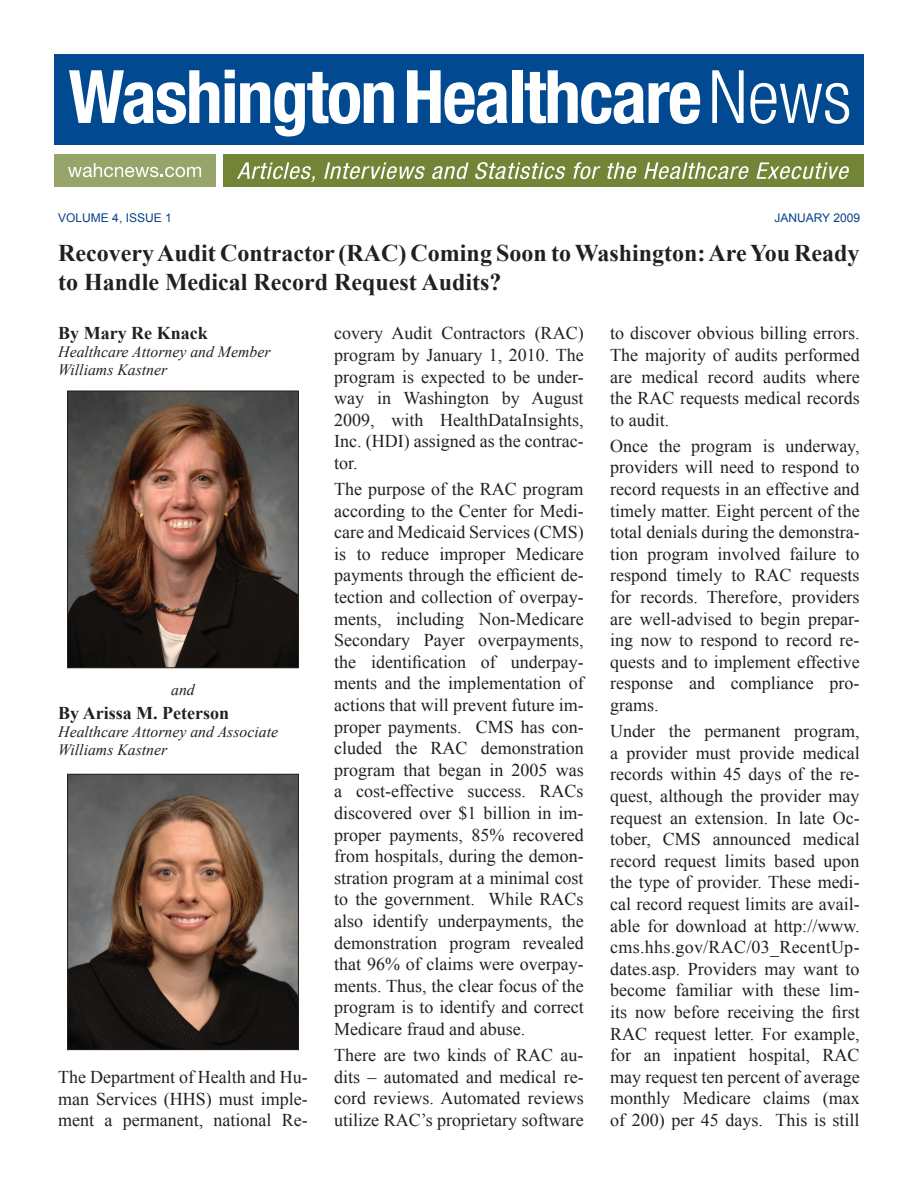
<style>
.page{position:relative;width:918px;height:1188px;background:#fff}
.page>*{position:absolute;margin:0;border:0;box-sizing:border-box;transform-origin:0 0}
.t1{font:700 24px/28.8px "Times New Roman";color:#231f20}
.t2{font:18px/21.6px "Times New Roman";color:#231f20;text-align:justify}
.t3{font:700 18px "Times New Roman";color:#231f20}
.t4{font:italic 15.75px/18px "Times New Roman";color:#231f20}
.t5{font:12px "Arial";color:#054286}
</style>
<div class="page">
<img style="left:69px;top:393px;width:228px;height:273px">
<div style="left:67px;top:391px;width:232px;height:277px;border:1px solid #231f20"></div>
<img style="left:69px;top:776px;width:228px;height:272px">
<div style="left:67px;top:774px;width:232px;height:276px;border:1px solid #231f20"></div>
<div style="left:54px;top:54px;width:810px;height:91px;background:#014990"></div>
<div style="left:54px;top:154px;width:162px;height:33px;background:#97a56b"></div>
<div style="left:223px;top:154px;width:641px;height:33px;background:#728436"></div>
<svg style="left:69px;top:70px;width:150px;height:54px"></svg>
<svg style="left:225px;top:70px;width:169px;height:67px"></svg>
<svg style="left:407px;top:70px;width:101px;height:54px"></svg>
<div style="left:512px;top:70px;width:10px;height:53px;background:#fff"></div>
<svg style="left:525px;top:70px;width:175px;height:54px"></svg>
<svg style="left:712px;top:70px;width:32px;height:53px"></svg>
<svg style="left:750px;top:83px;width:99px;height:41px"></svg>
<svg style="left:237px;top:162px;width:78px;height:20px"></svg>
<svg style="left:324px;top:162px;width:101px;height:17px"></svg>
<svg style="left:432px;top:162px;width:37px;height:17px"></svg>
<svg style="left:475px;top:162px;width:91px;height:17px"></svg>
<svg style="left:573px;top:162px;width:27px;height:17px"></svg>
<svg style="left:607px;top:162px;width:30px;height:17px"></svg>
<svg style="left:644px;top:162px;width:105px;height:17px"></svg>
<svg style="left:756px;top:162px;width:93px;height:17px"></svg>
<svg style="left:68px;top:163px;width:133px;height:14px"></svg>
<p class="t5" style="left:58px;top:210px;width:115px">VOLUME 4, ISSUE 1</p>
<p class="t5" style="left:774px;top:210px;width:87px">JANUARY 2009</p>
<h1 class="t1" style="left:58px;top:238px;width:803px">Recovery Audit Contractor (RAC) Coming Soon to Washington: Are You Ready to Handle Medical Record Request Audits?</h1>
<p class="t3" style="left:58px;top:321px;width:151px">By Mary Re Knack</p>
<p class="t4" style="left:58px;top:343px;width:214px">Healthcare Attorney and Member<br>Williams Kastner</p>
<p class="t2" style="left:334px;top:322px;width:251px">covery Audit Contractors (RAC) program by January 1, 2010. The program is expected to be under&shy;way in Washington by August 2009, with HealthDataInsights, Inc. (HDI) assigned as the contrac&shy;tor.</p>
<p class="t2" style="left:334px;top:478px;width:251px">The purpose of the RAC program according to the Center for Medi&shy;care and Medicaid Services (CMS) is to reduce improper Medicare payments through the efficient de&shy;tection and collection of overpay&shy;ments, including Non-Medicare Secondary Payer overpayments, the identification of underpay&shy;ments and the implementation of actions that will prevent future im&shy;proper payments. CMS has con&shy;cluded the RAC demonstration program that began in 2005 was a cost-effective success. RACs discovered over $1 billion in im&shy;proper payments, 85% recovered from hospitals, during the demon&shy;stration program at a minimal cost to the government. While RACs also identify underpayments, the demonstration program revealed that 96% of claims were overpay&shy;ments. Thus, the clear focus of the program is to identify and correct Medicare fraud and abuse.</p>
<p class="t2" style="left:334px;top:1044px;width:251px">There are two kinds of RAC au&shy;dits – automated and medical re&shy;cord reviews. Automated reviews utilize RAC’s proprietary software</p>
<p class="t2" style="left:610px;top:322px;width:251px">to discover obvious billing errors.<br>The majority of audits performed are medical record audits where the RAC requests medical records to audit.</p>
<p class="t2" style="left:610px;top:435px;width:251px">Once the program is underway, providers will need to respond to record requests in an effective and timely matter. Eight percent of the total denials during the demonstra&shy;tion program involved failure to respond timely to RAC requests for records. Therefore, providers are well-advised to begin prepar&shy;ing now to respond to record re&shy;quests and to implement effective response and compliance pro&shy;grams.</p>
<p class="t2" style="left:610px;top:720px;width:251px">Under the permanent program, a provider must provide medical records within 45 days of the re&shy;quest, although the provider may request an extension. In late Oc&shy;tober, CMS announced medical record request limits based upon the type of provider. These medi&shy;cal record request limits are avail&shy;able for download at http://www. cms.hhs.gov/RAC/03_RecentUp&shy;dates.asp. Providers may want to become familiar with these lim&shy;its now before receiving the first RAC request letter. For example, for an inpatient hospital, RAC may request ten percent of average monthly Medicare claims (max of 200) per 45 days. This is still</p>
<p class="t4" style="left:171px;top:680px;width:25px">and</p>
<p class="t3" style="left:58px;top:700px;width:172px">By Arissa M. Peterson</p>
<p class="t4" style="left:58px;top:722px;width:221px">Healthcare Attorney and Associate<br>Williams Kastner</p>
<p class="t2" style="left:58px;top:1066px;width:251px">The Department of Health and Hu&shy;man Services (HHS) must imple&shy;ment a permanent, national Re-</p>
</div>
